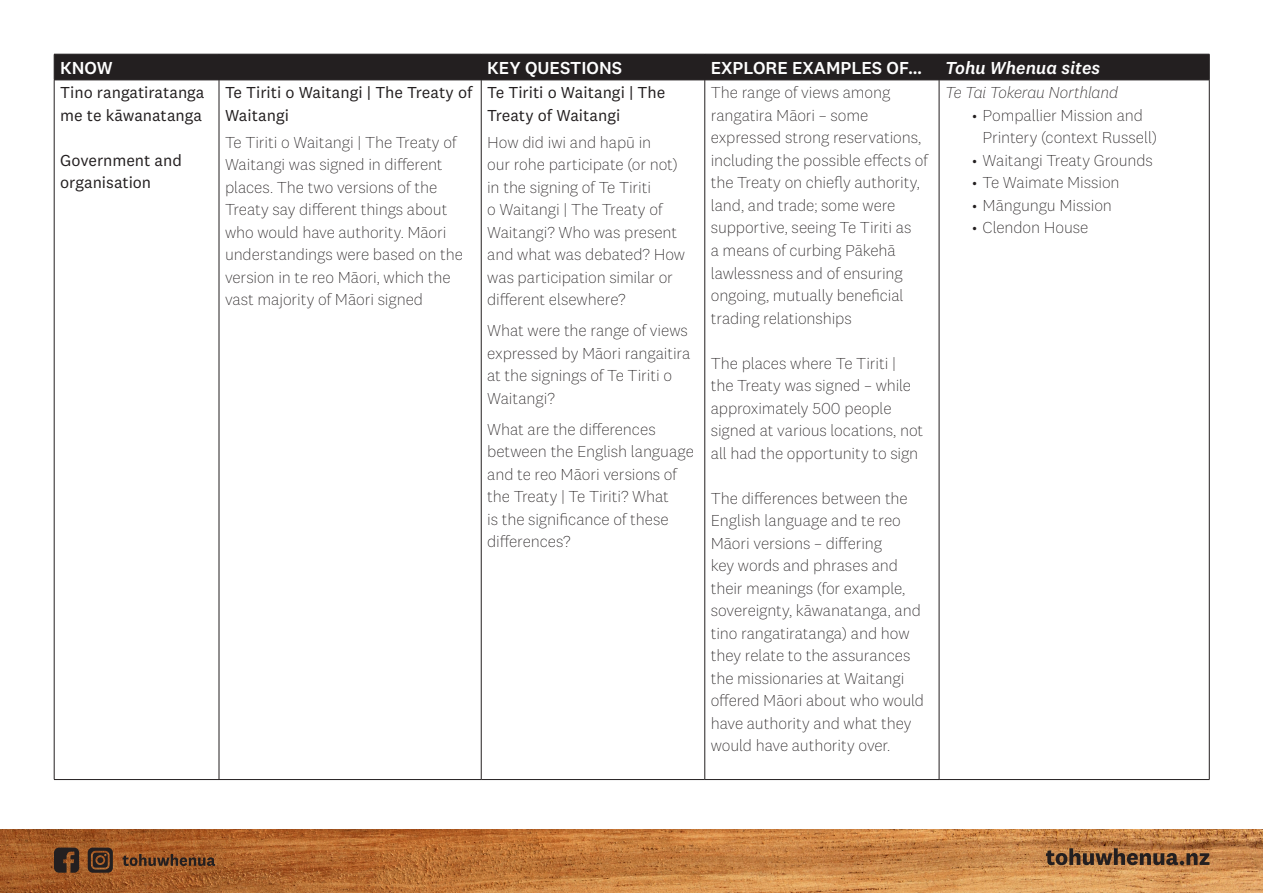
<style>
.page{position:relative;width:1263px;height:893px;background:#fff}
.page>*{position:absolute;margin:0;border:0;box-sizing:border-box;transform-origin:0 0}
.t1{font:500 18px "National 2";color:#fff}
.t2{font:italic 500 18px "National 2";color:#fff}
.body{font:200 16.5px/22.5px "National 2";letter-spacing:-.005em;color:#231f20}
.body-2{font:16.5px/22.5px "National 2";color:#231f20}
.body-3{font:italic 200 16.5px "National 2";letter-spacing:-.01em;color:#231f20}
</style>
<div class="page">
<img style="left:0;top:829px;width:1263px;height:64px">
<svg style="left:1046px;top:848px;width:163px;height:17px;background:#7f5938"></svg>
<svg style="left:54px;top:848px;width:25px;height:25px"></svg>
<svg style="left:88px;top:848px;width:25px;height:25px"></svg>
<svg style="left:122px;top:854px;width:93px;height:12px"></svg>
<div style="left:54px;top:54px;width:1156px;height:26px;background:#231f20"></div>
<hr style="left:54px;top:80px;width:165px;height:1px;background:#231f20">
<hr style="left:54px;top:80px;width:1px;height:699px;background:#231f20">
<hr style="left:219px;top:80px;width:262px;height:1px;background:#231f20">
<hr style="left:219px;top:80px;width:1px;height:699px;background:#231f20">
<hr style="left:481px;top:80px;width:224px;height:1px;background:#231f20">
<hr style="left:481px;top:80px;width:1px;height:699px;background:#231f20">
<hr style="left:705px;top:80px;width:234px;height:1px;background:#231f20">
<hr style="left:704px;top:80px;width:1px;height:699px;background:#231f20">
<hr style="left:939px;top:80px;width:270px;height:1px;background:#231f20">
<hr style="left:939px;top:80px;width:1px;height:699px;background:#231f20">
<hr style="left:1209px;top:80px;width:1px;height:699px;background:#231f20">
<hr style="left:54px;top:779px;width:165px;height:1px;background:#231f20">
<hr style="left:219px;top:779px;width:262px;height:1px;background:#231f20">
<hr style="left:481px;top:779px;width:224px;height:1px;background:#231f20">
<hr style="left:705px;top:779px;width:234px;height:1px;background:#231f20">
<hr style="left:939px;top:779px;width:270px;height:1px;background:#231f20">
<p class="t1" style="left:60px;top:57px;width:54px">KNOW</p>
<p class="t1" style="left:487px;top:57px;width:136px">KEY QUESTIONS</p>
<p class="t1" style="left:711px;top:57px;width:213px">EXPLORE EXAMPLES OF…</p>
<p class="t2" style="left:945px;top:57px;width:157px">Tohu Whenua sites</p>
<p class="body-2" style="left:60px;top:81px;width:146px">Tino rangatiratanga me te kāwanatanga</p>
<p class="body-2" style="left:60px;top:149px;width:123px">Government and organisation</p>
<p class="body-2" style="left:225px;top:81px;width:249px">Te Tiriti o Waitangi | The Treaty of<br>Waitangi</p>
<p class="body" style="left:225px;top:131px;width:239px">Te Tiriti o Waitangi | The Treaty of<br>Waitangi was signed in different places. The two versions of the<br>Treaty say different things about who would have authority. Māori understandings were based on the version in te reo Māori, which the vast majority of Māori signed</p>
<p class="body" style="left:711px;top:82px;width:219px">The range of views among rangatira Māori – some expressed strong reservations, including the possible effects of the Treaty on chiefly authority, land, and trade; some were supportive, seeing Te Tiriti as<br>a means of curbing Pākehā lawlessness and of ensuring ongoing, mutually beneficial trading relationships</p>
<p class="body" style="left:711px;top:352px;width:214px">The places where Te Tiriti |<br>the Treaty was signed – while approximately 500 people signed at various locations, not all had the opportunity to sign</p>
<p class="body" style="left:711px;top:487px;width:215px">The differences between the<br>English language and te reo<br>Māori versions – differing<br>key words and phrases and their meanings (for example, sovereignty, kāwanatanga, and tino rangatiratanga) and how they relate to the assurances the missionaries at Waitangi offered Māori about who would have authority and what they would have authority over.</p>
<p class="body-2" style="left:487px;top:81px;width:180px">Te Tiriti o Waitangi | The<br>Treaty of Waitangi</p>
<p class="body" style="left:487px;top:131px;width:199px">How did iwi and hapū in<br>our rohe participate (or not) in the signing of Te Tiriti<br>o Waitangi | The Treaty of<br>Waitangi? Who was present and what was debated? How was participation similar or different elsewhere?</p>
<p class="body" style="left:487px;top:319px;width:205px">What were the range of views expressed by Māori rangaitira at the signings of Te Tiriti o<br>Waitangi?</p>
<p class="body" style="left:487px;top:418px;width:208px">What are the differences between the English language and te reo Māori versions of the Treaty | Te Tiriti? What<br>is the significance of these differences?</p>
<p class="body-3" style="left:945px;top:84px;width:175px">Te Tai Tokerau Northland</p>
<p class="body" style="left:982px;top:104px;width:176px;text-indent:-11px">• Pompallier Mission and<br>Printery (context Russell)</p>
<p class="body" style="left:972px;top:149px;width:182px">• Waitangi Treaty Grounds</p>
<p class="body" style="left:972px;top:172px;width:149px">• Te Waimate Mission</p>
<p class="body" style="left:972px;top:194px;width:141px">• Māngungu Mission</p>
<p class="body" style="left:972px;top:217px;width:118px">• Clendon House</p>
</div>
